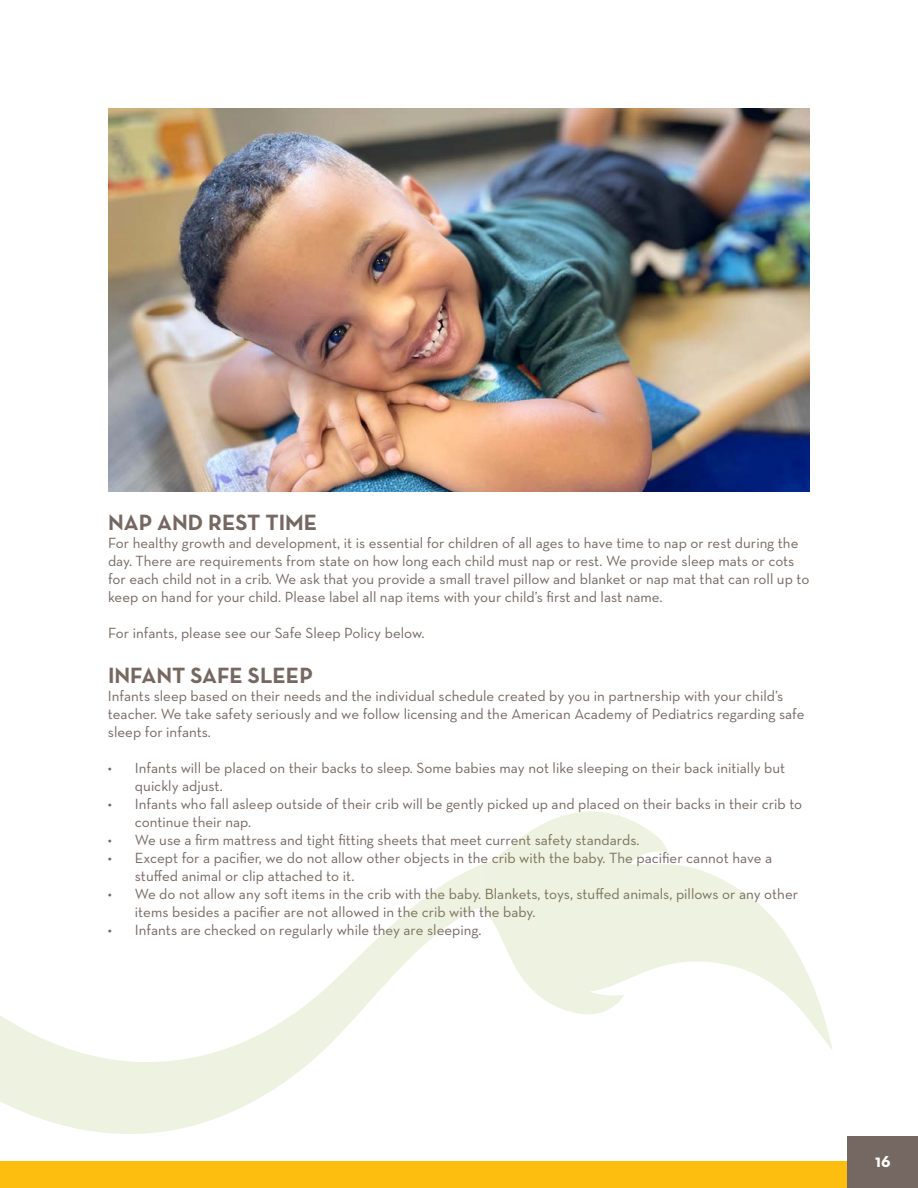
<style>
.page{position:relative;width:918px;height:1188px;background:#fff}
.page>*{position:absolute;margin:0;border:0;box-sizing:border-box;transform-origin:0 0}
.t1{font:700 22.5px "Neutra Text";color:#756761}
.t2{font:700 18px "Neutra Text";color:#fff}
.t3{font:15px/18px "Neutra Text";color:#756761}
</style>
<div class="page">
<div style="left:0;top:1161px;width:918px;height:27px;background:#febe10"></div>
<div style="left:848px;top:1137px;width:70px;height:51px;background:#756761"></div>
<img style="left:108px;top:109px;width:702px;height:383px">
<svg style="left:482px;top:811px;width:351px;height:239px"></svg>
<svg style="left:0;top:865px;width:482px;height:269px"></svg>
<h1 class="t1" style="left:108px;top:508px;width:211px">NAP AND REST TIME</h1>
<p class="t3" style="left:108px;top:533px;width:703px">For healthy growth and development, it is essential for children of all ages to have time to nap or rest during the day. There are requirements from state on how long each child must nap or rest. We provide sleep mats or cots for each child not in a crib. We ask that you provide a small travel pillow and blanket or nap mat that can roll up to keep on hand for your child. Please label all nap items with your child’s first and last name.</p>
<p class="t3" style="left:108px;top:623px;width:318px">For infants, please see our Safe Sleep Policy below.</p>
<h1 class="t1" style="left:108px;top:661px;width:206px">INFANT SAFE SLEEP</h1>
<p class="t3" style="left:108px;top:686px;width:698px">Infants sleep based on their needs and the individual schedule created by you in partnership with your child’s teacher. We take safety seriously and we follow licensing and the American Academy of Pediatrics regarding safe sleep for infants.</p>
<p class="t3" style="left:135px;top:758px;width:652px;text-indent:-27px">• Infants will be placed on their backs to sleep. Some babies may not like sleeping on their back initially but quickly adjust.</p>
<p class="t3" style="left:135px;top:794px;width:669px;text-indent:-27px">• Infants who fall asleep outside of their crib will be gently picked up and placed on their backs in their crib to continue their nap.</p>
<p class="t3" style="left:108px;top:830px;width:533px">• We use a firm mattress and tight fitting sheets that meet current safety standards.</p>
<p class="t3" style="left:135px;top:848px;width:639px;text-indent:-27px">• Except for a pacifier, we do not allow other objects in the crib with the baby. The pacifier cannot have a stuffed animal or clip attached to it.</p>
<p class="t3" style="left:135px;top:884px;width:665px;text-indent:-27px">• We do not allow any soft items in the crib with the baby. Blankets, toys, stuffed animals, pillows or any other items besides a pacifier are not allowed in the crib with the baby.</p>
<p class="t3" style="left:108px;top:920px;width:375px">• Infants are checked on regularly while they are sleeping.</p>
<p class="t2" style="left:875px;top:1150px;width:17px">16</p>
</div>
